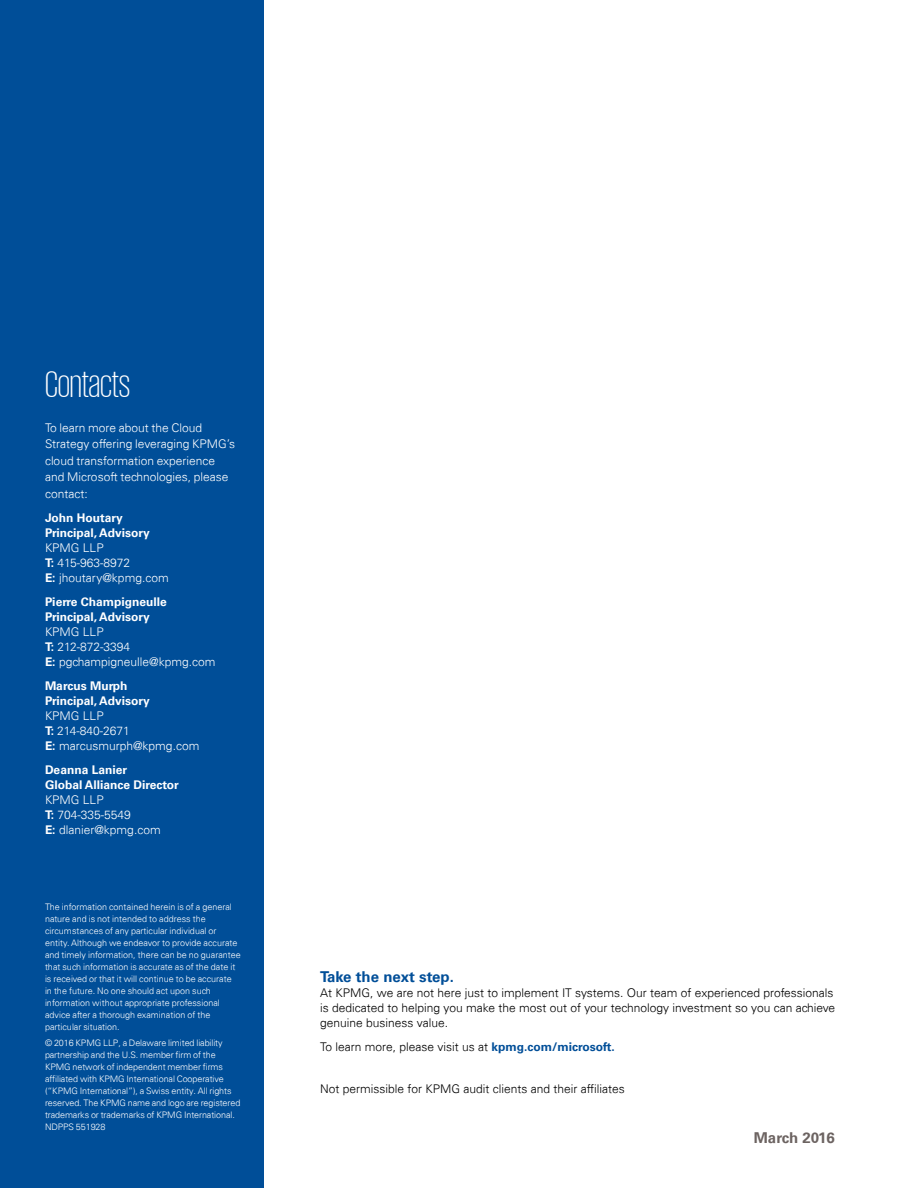
<style>
.page{position:relative;width:918px;height:1188px;background:#fff}
.page>*{position:absolute;margin:0;border:0;box-sizing:border-box;transform-origin:0 0}
.t1{font:300 37.5px "KPMG";letter-spacing:-.005em;color:#fff}
.t2{font:700 15px "Univers 65";color:#004e98}
.t3{font:700 15px "Univers 65";color:#6c6361}
.t4{font:300 12px/15px "Univers 45";color:#fff}
.t5{font:300 12px/15px "Univers 45";color:#000}
.t6{font:700 12px/15px "Univers 65";color:#fff}
.t7{font:300 9px/12px "Univers 45";color:#fff}
.s1{font-family:"Univers 65";font-weight:700}
.s2{font-family:"Univers 65";font-weight:700;color:#004e98}
</style>
<div class="page">
<div style="left:0;top:0;width:263px;height:1188px;background:#004e98"></div>
<h1 class="t1" style="left:45px;top:367px;width:87px">Contacts</h1>
<h3 class="t4" style="left:45px;top:420px;width:192px;line-height:16.5px">To learn more about the Cloud<br>Strategy offering leveraging KPMG’s cloud transformation experience and Microsoft technologies, please contact:</h3>
<h3 class="t6" style="left:45px;top:510px;width:106px">John Houtary<br>Principal, Advisory</h3>
<h3 class="t4" style="left:45px;top:540px;width:125px">KPMG LLP<br><span class="s1">T:</span> 415-963-8972<br><span class="s1">E:</span> jhoutary@kpmg.com</h3>
<h3 class="t6" style="left:45px;top:594px;width:123px">Pierre Champigneulle<br>Principal, Advisory</h3>
<h3 class="t4" style="left:45px;top:624px;width:172px">KPMG LLP<br><span class="s1">T:</span> 212-872-3394<br><span class="s1">E:</span> pgchampigneulle@kpmg.com</h3>
<h3 class="t6" style="left:45px;top:678px;width:106px">Marcus Murph<br>Principal, Advisory</h3>
<h3 class="t4" style="left:45px;top:708px;width:156px">KPMG LLP<br><span class="s1">T:</span> 214-840-2671<br><span class="s1">E:</span> marcusmurph@kpmg.com</h3>
<h3 class="t6" style="left:45px;top:762px;width:135px">Deanna Lanier<br>Global Alliance Director</h3>
<h3 class="t4" style="left:45px;top:792px;width:117px">KPMG LLP<br><span class="s1">T:</span> 704-335-5549<br><span class="s1">E:</span> dlanier@kpmg.com</h3>
<p class="t7" style="left:45px;top:901px;width:197px">The information contained herein is of a general nature and is not intended to address the circumstances of any particular individual or entity. Although we endeavor to provide accurate and timely information, there can be no guarantee that such information is accurate as of the date it is received or that it will continue to be accurate in the future. No one should act upon such information without appropriate professional advice after a thorough examination of the particular situation.</p>
<p class="t7" style="left:45px;top:1037px;width:197px">© 2016 KPMG LLP, a Delaware limited liability partnership and the U.S. member firm of the KPMG network of independent member firms affiliated with KPMG International Cooperative (“KPMG International”), a Swiss entity. All rights reserved. The KPMG name and logo are registered trademarks or trademarks of KPMG International.<br>NDPPS 551928</p>
<h2 class="t2" style="left:320px;top:968px;width:135px">Take the next step.</h2>
<h3 class="t5" style="left:320px;top:985px;width:517px">At KPMG, we are not here just to implement IT systems. Our team of experienced professionals is dedicated to helping you make the most out of your technology investment so you can achieve genuine business value.</h3>
<h3 class="t5" style="left:320px;top:1039px;width:296px">To learn more, please visit us at <span class="s2">kpmg.com/microsoft.</span></h3>
<h3 class="t5" style="left:320px;top:1081px;width:306px">Not permissible for KPMG audit clients and their affiliates</h3>
<h2 class="t3" style="left:754px;top:1129px;width:83px">March 2016</h2>
</div>
